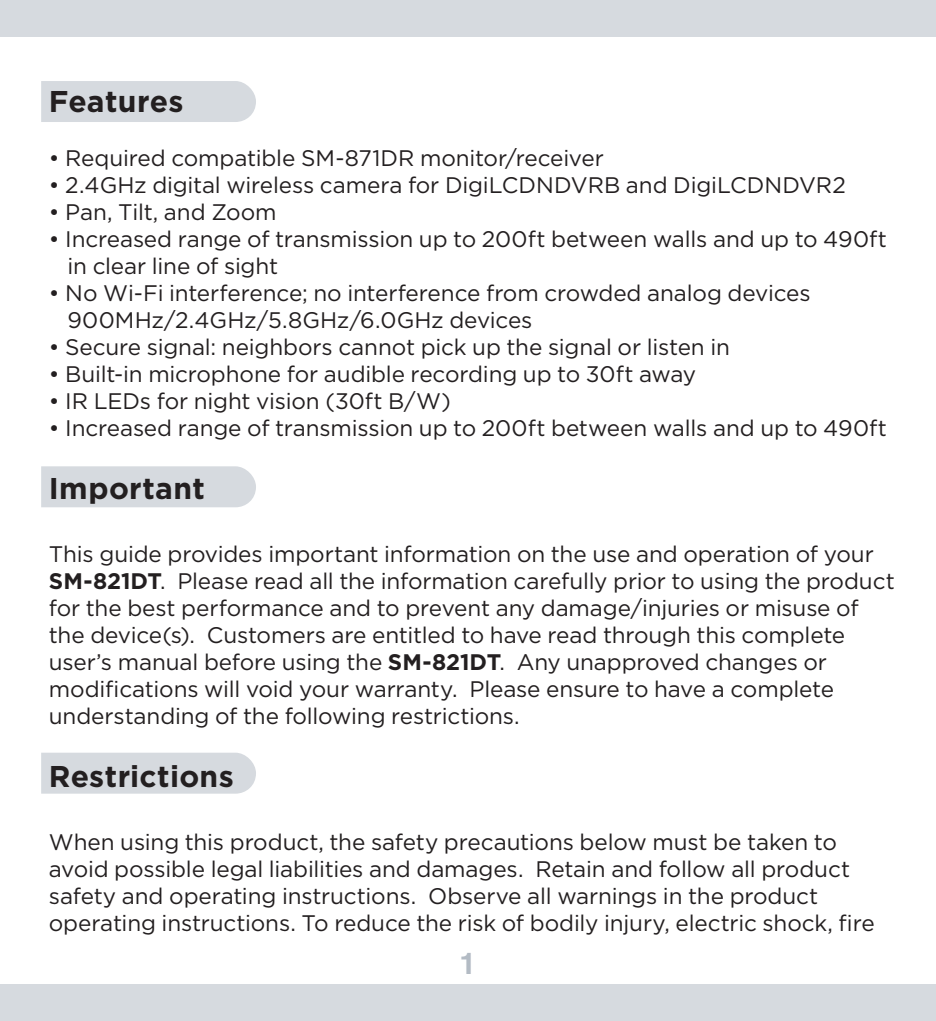
<style>
.page{position:relative;width:936px;height:1021px;background:#fff}
.page>*{position:absolute;margin:0;border:0;box-sizing:border-box;transform-origin:0 0}
.t1{font:700 30px "Gotham";letter-spacing:.01em;color:#231f20}
.t2{font:700 30px "Helvetica";color:#b3bbc4}
.t3{font:22.5px/27px "Gotham";letter-spacing:-.005em;color:#231f20}
.s1{font-weight:700}
</style>
<div class="page">
<div style="left:0;top:0;width:935px;height:36px;background:#d6dadf"></div>
<div style="left:0;top:984px;width:935px;height:36px;background:#d6dadf"></div>
<div style="left:41px;top:81px;width:215px;height:41px;background:#d6dadf"></div>
<div style="left:41px;top:466px;width:215px;height:41px;background:#d6dadf"></div>
<div style="left:41px;top:752px;width:215px;height:41px;background:#d6dadf"></div>
<h1 class="t1" style="left:49px;top:81px;width:136px">Features</h1>
<p class="t3" style="left:49px;top:144px;width:556px">• Required compatible SM-871DR monitor/receiver</p>
<p class="t3" style="left:49px;top:171px;width:798px">• 2.4GHz digital wireless camera for DigiLCDNDVRB and DigiLCDNDVR2</p>
<p class="t3" style="left:49px;top:198px;width:229px">• Pan, Tilt, and Zoom</p>
<p class="t3" style="left:67px;top:225px;width:820px;text-indent:-19px">• Increased range of transmission up to 200ft between walls and up to 490ft in clear line of sight</p>
<p class="t3" style="left:67px;top:279px;width:744px;text-indent:-19px">• No Wi-Fi interference; no interference from crowded analog devices<br>900MHz/2.4GHz/5.8GHz/6.0GHz devices</p>
<p class="t3" style="left:49px;top:333px;width:682px">• Secure signal: neighbors cannot pick up the signal or listen in</p>
<p class="t3" style="left:49px;top:360px;width:648px">• Built-in microphone for audible recording up to 30ft away</p>
<p class="t3" style="left:49px;top:387px;width:403px">• IR LEDs for night vision (30ft B/W)</p>
<p class="t3" style="left:49px;top:414px;width:839px">• Increased range of transmission up to 200ft between walls and up to 490ft</p>
<h1 class="t1" style="left:49px;top:468px;width:158px">Important</h1>
<p class="t3" style="left:49px;top:540px;width:847px">This guide provides important information on the use and operation of your <span class="s1">SM-821DT</span>. Please read all the information carefully prior to using the product for the best performance and to prevent any damage/injuries or misuse of the device(s). Customers are entitled to have read through this complete user’s manual before using the <span class="s1">SM-821DT</span>. Any unapproved changes or modifications will void your warranty. Please ensure to have a complete understanding of the following restrictions.</p>
<h1 class="t1" style="left:49px;top:756px;width:186px">Restrictions</h1>
<p class="t3" style="left:49px;top:828px;width:827px">When using this product, the safety precautions below must be taken to avoid possible legal liabilities and damages. Retain and follow all product safety and operating instructions. Observe all warnings in the product operating instructions. To reduce the risk of bodily injury, electric shock, fire</p>
<h1 class="t2" style="left:459px;top:939px;width:18px">1</h1>
</div>
